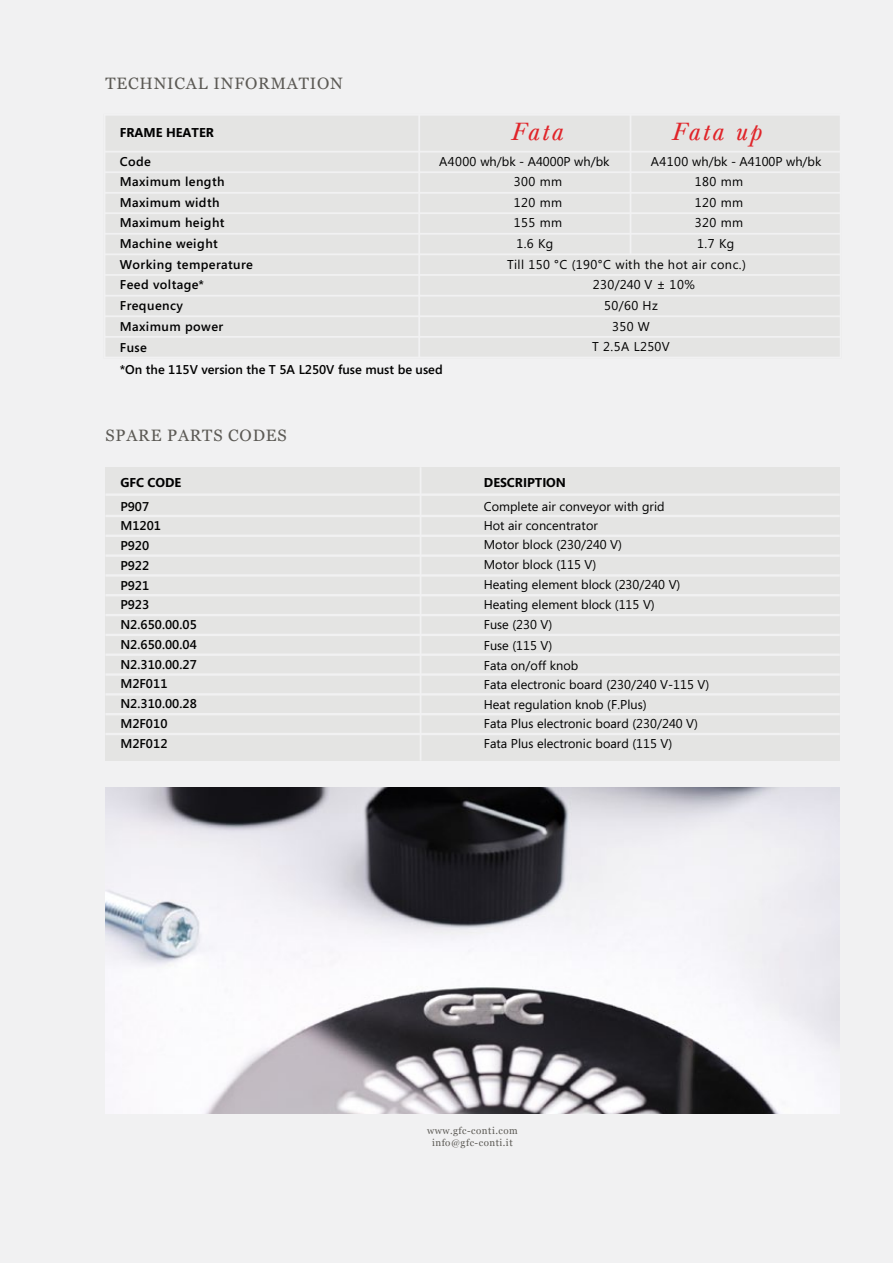
<style>
.page{position:relative;width:893px;height:1263px;background:#f1f1f2}
.page>*{position:absolute;margin:0;border:0;box-sizing:border-box;transform-origin:0 0}
.t1{font:italic 24.45px "Baskerville BE";letter-spacing:.1em;color:#e02429}
.t2{font:16.5px "Georgia";letter-spacing:.05em;color:#5c5a55}
.t3{font:12.75px/20.2px "Segoe";letter-spacing:.005em;color:#010101}
.t4{font:600 12.75px/19.8px "Segoe";letter-spacing:.02em;color:#010101}
.t5{font:600 12.75px/22.5px "Segoe";color:#010101}
.t6{font:12.75px "Segoe";letter-spacing:.035em;color:#010101}
.t7{font:700 12.75px "Segoe";color:#010101}
.t8{font:9.75px/11.7px "Georgia";letter-spacing:.05em;color:#5c5a55;text-align:center}
</style>
<div class="page">
<div style="left:105px;top:467px;width:735px;height:294px;background:#e4e4e3"></div>
<img style="left:105px;top:787px;width:735px;height:326px">
<hr style="left:105px;top:493px;width:735px;height:3px;background:#f1f1f2">
<hr style="left:105px;top:515px;width:735px;height:2px;background:#f1f1f2">
<hr style="left:105px;top:535px;width:735px;height:2px;background:#f1f1f2">
<hr style="left:105px;top:554px;width:735px;height:3px;background:#f1f1f2">
<hr style="left:105px;top:574px;width:735px;height:3px;background:#f1f1f2">
<hr style="left:105px;top:594px;width:735px;height:2px;background:#f1f1f2">
<hr style="left:105px;top:614px;width:735px;height:2px;background:#f1f1f2">
<hr style="left:105px;top:634px;width:735px;height:2px;background:#f1f1f2">
<hr style="left:105px;top:653px;width:735px;height:3px;background:#f1f1f2">
<hr style="left:105px;top:673px;width:735px;height:3px;background:#f1f1f2">
<hr style="left:105px;top:693px;width:735px;height:2px;background:#f1f1f2">
<hr style="left:105px;top:713px;width:735px;height:2px;background:#f1f1f2">
<hr style="left:105px;top:733px;width:735px;height:2px;background:#f1f1f2">
<svg style="left:106px;top:116px;width:734px;height:240px;fill:#e4e4e3"></svg>
<hr style="left:420px;top:467px;width:1px;height:294px;background:#f1f1f2">
<p class="t2" style="left:105px;top:74px;width:239px">TECHNICAL INFORMATION</p>
<h1 class="t1" style="left:510px;top:118px;width:53px">Fata</h1>
<h1 class="t1" style="left:671px;top:118px;width:91px">Fata up</h1>
<p class="t7" style="left:120px;top:124px;width:96px">FRAME HEATER</p>
<p class="t4" style="left:120px;top:151px;width:33px">Code</p>
<p class="t3" style="left:439px;top:151px;width:172px">A4000 wh/bk - A4000P wh/bk</p>
<p class="t3" style="left:651px;top:151px;width:172px">A4100 wh/bk - A4100P wh/bk</p>
<p class="t4" style="left:120px;top:172px;width:106px">Maximum length</p>
<p class="t3" style="left:514px;top:171px;width:50px">300 mm</p>
<p class="t3" style="left:695px;top:171px;width:50px">180 mm</p>
<p class="t4" style="left:120px;top:192px;width:101px">Maximum width</p>
<p class="t3" style="left:514px;top:192px;width:50px">120 mm</p>
<p class="t3" style="left:695px;top:192px;width:50px">120 mm</p>
<p class="t4" style="left:120px;top:213px;width:106px">Maximum height</p>
<p class="t3" style="left:514px;top:212px;width:50px">155 mm</p>
<p class="t3" style="left:695px;top:212px;width:50px">320 mm</p>
<p class="t4" style="left:120px;top:233px;width:100px">Machine weight</p>
<p class="t3" style="left:516px;top:233px;width:39px">1.6 Kg</p>
<p class="t3" style="left:697px;top:233px;width:39px">1.7 Kg</p>
<p class="t4" style="left:120px;top:254px;width:135px">Working temperature</p>
<p class="t6" style="left:507px;top:255px;width:240px">Till 150 °C (190°C with the hot air conc.)</p>
<p class="t4" style="left:120px;top:274px;width:86px">Feed voltage*</p>
<p class="t3" style="left:593px;top:274px;width:103px">230/240 V ± 10%</p>
<p class="t4" style="left:120px;top:295px;width:65px">Frequency</p>
<p class="t3" style="left:604px;top:295px;width:55px">50/60 Hz</p>
<p class="t4" style="left:120px;top:316px;width:105px">Maximum power</p>
<p class="t3" style="left:612px;top:316px;width:39px">350 W</p>
<p class="t5" style="left:120px;top:335px;width:324px">Fuse<br>*On the 115V version the T 5A L250V fuse must be used</p>
<p class="t3" style="left:592px;top:336px;width:79px">T 2.5A L250V</p>
<p class="t2" style="left:105px;top:426px;width:183px">SPARE PARTS CODES</p>
<p class="t7" style="left:120px;top:473px;width:63px">GFC CODE</p>
<p class="t7" style="left:484px;top:473px;width:84px">DESCRIPTION</p>
<p class="t4" style="left:120px;top:496px;width:78px">P907<br>M1201<br>P920<br>P922<br>P921<br>P923<br>N2.650.00.05<br>N2.650.00.04<br>N2.310.00.27<br>M2F011<br>N2.310.00.28<br>M2F010<br>M2F012</p>
<p class="t3" style="left:484px;top:497px;width:182px;line-height:18.8px">Complete air conveyor with grid<br>Hot air concentrator<br>Motor block (230/240 V)</p>
<p class="t3" style="left:484px;top:554px;width:198px">Motor block (115 V)<br>Heating element block (230/240 V)<br>Heating element block (115 V)<br>Fuse (230 V)<br>Fuse (115 V)<br>Fata on/off knob</p>
<p class="t3" style="left:484px;top:674px;width:227px">Fata electronic board (230/240 V-115 V)<br>Heat regulation knob (F.Plus)</p>
<p class="t3" style="left:484px;top:713px;width:216px">Fata Plus electronic board (230/240 V)<br>Fata Plus electronic board (115 V)</p>
<p class="t8" style="left:427px;top:1124px;width:92px">www.gfc-conti.com info@gfc-conti.it</p>
</div>
